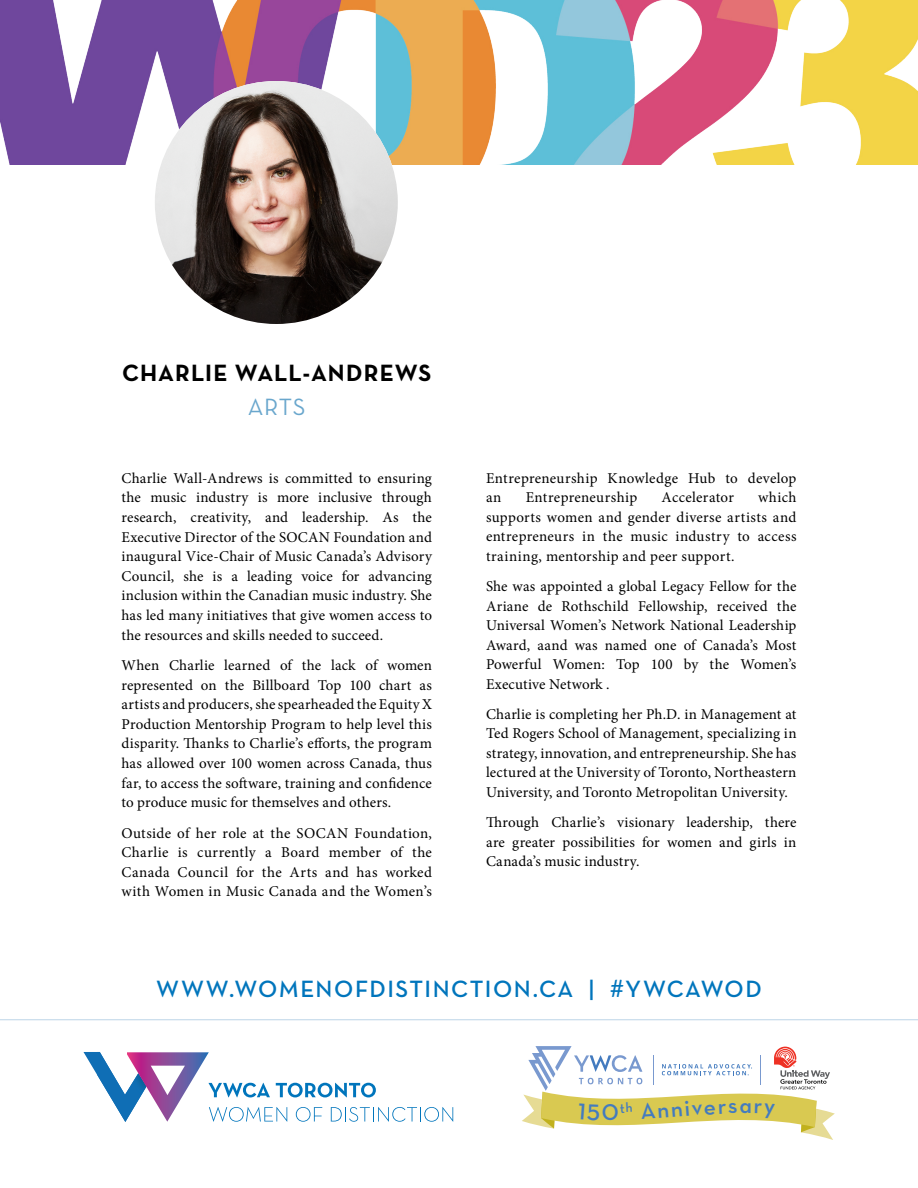
<style>
.page{position:relative;width:918px;height:1188px;background:#fff}
.page>*{position:absolute;margin:0;border:0;box-sizing:border-box;transform-origin:0 0}
.t1{font:24px "Neutra Text Demi Alt";letter-spacing:.06em;color:#0075bc}
.t2{font:24px "Neutra Text Bold Alt";letter-spacing:.04em;color:#000}
.t3{font:24px "Neutra Text Book Alt";color:#6aa7cd}
.t4{font:23.1px "Neutra Text Demi Alt";color:#437bbf}
.t5{font:15px/19.6px "Minion Pro";letter-spacing:.015em;color:#000;text-align:justify}
.s1{font-family:"Lato"}
</style>
<div class="page">
<svg style="left:83px;top:1052px;width:370px;height:70px"></svg>
<hr style="left:0;top:1020px;width:918px;height:1px;background:#bcd4e7">
<img style="left:0;top:0;width:918px;height:164px">
<img style="left:155px;top:81px;width:243px;height:243px;border-radius:121px">
<svg style="left:522px;top:1046px;width:313px;height:94px"></svg>
<h1 class="t2" style="left:122px;top:358px;width:311px">CHARLIE WALL-ANDREWS</h1>
<h2 class="t3" style="left:248px;top:392px;width:59px">ARTS</h2>
<p class="t5" style="left:122px;top:468px;width:312px">Charlie Wall-Andrews is committed to ensuring the music industry is more inclusive through research, creativity, and leadership. As the Executive Director of the SOCAN Foundation and inaugural Vice-Chair of Music Canada’s Advisory Council, she is a leading voice for advancing inclusion within the Canadian music industry. She has led many initiatives that give women access to the resources and skills needed to succeed.</p>
<p class="t5" style="left:122px;top:655px;width:312px">When Charlie learned of the lack of women represented on the Billboard Top 100 chart as artists and producers, she spearheaded the Equity X Production Mentorship Program to help level this disparity. Tanks to Charlie’s eforts, the program has allowed over 100 women across Canada, thus far, to access the sofware, training and confdence to produce music for themselves and others.</p>
<p class="t5" style="left:122px;top:823px;width:312px">Outside of her role at the SOCAN Foundation, Charlie is currently a Board member of the Canada Council for the Arts and has worked with Women in Music Canada and the Women’s</p>
<p class="t5" style="left:486px;top:468px;width:312px">Entrepreneurship Knowledge Hub to develop an</p>
<p class="t5" style="left:486px;top:488px;width:312px;text-indent:272px">which supports women and gender diverse artists and entrepreneurs in the music industry to access training, mentorship and peer support.</p>
<p class="t5" style="left:486px;top:577px;width:312px">She was appointed a global Legacy Fellow for the Ariane de Rothschild Fellowship, received the Universal Women’s Network National Leadership Award, aand was named one of Canada’s Most Powerful Women: Top 100 by the Women’s Executive Network .</p>
<p class="t5" style="left:486px;top:704px;width:312px">Charlie is completing her Ph.D. in Management at Ted Rogers School of Management, specializing in strategy, innovation, and entrepreneurship. She has lectured at the University of Toronto, Northeastern University, and Toronto Metropolitan University.</p>
<p class="t5" style="left:486px;top:813px;width:312px">Trough Charlie’s visionary leadership, there are greater possibilities for women and girls in Canada’s music industry.</p>
<p class="t5" style="left:526px;top:488px;width:113px">Entrepreneurship</p>
<p class="t5" style="left:662px;top:488px;width:74px">Accelerator</p>
<p class="t1" style="left:156px;top:974px;width:607px">WWW.WOMENOFDISTINCTION.CA | <span class="s1">#</span>YWCAWOD</p>
<h2 class="t4" style="left:602px;top:1098px;width:19px">0</h2>
<h2 class="t4" style="left:739px;top:1091px;width:14px">a</h2>
</div>
